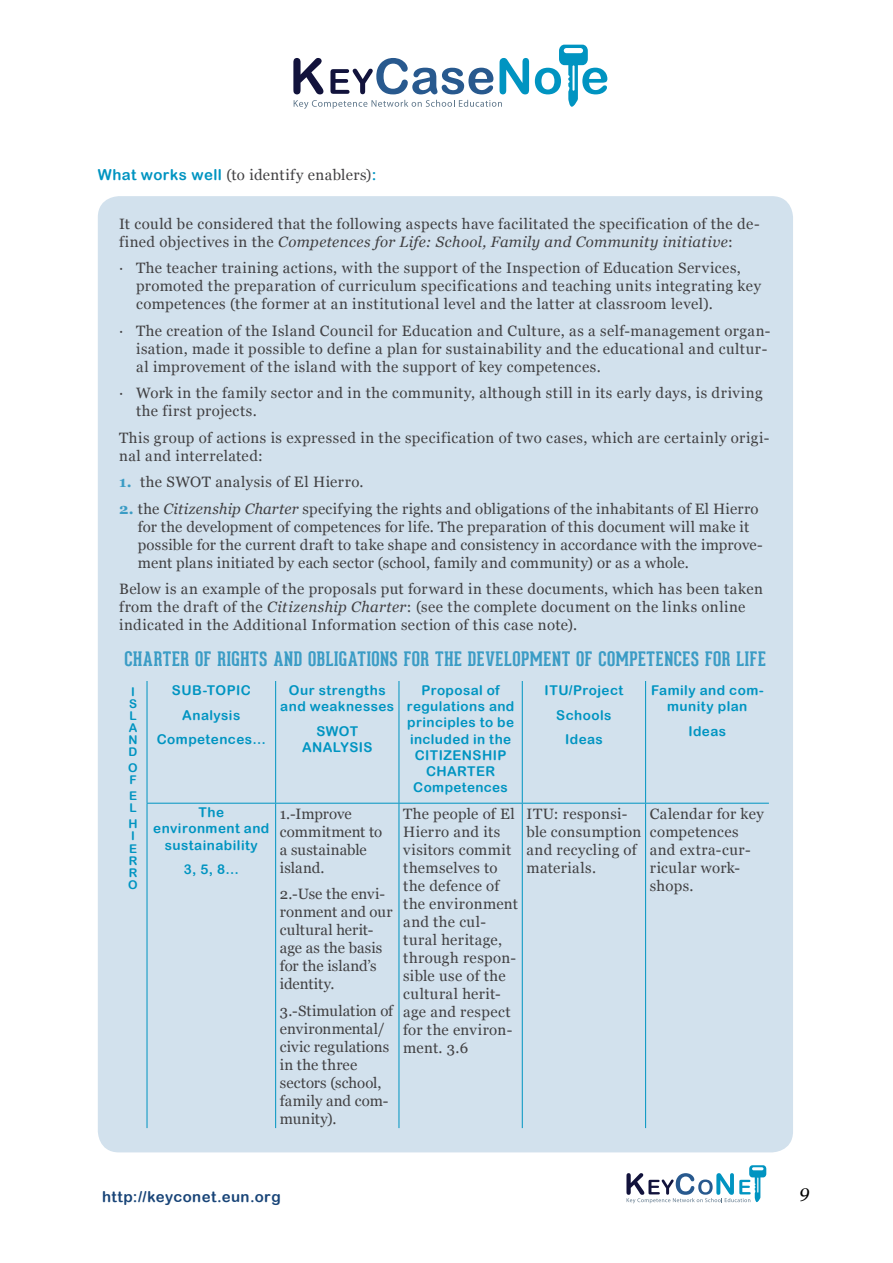
<style>
.page{position:relative;width:893px;height:1263px;background:#fff}
.page>*{position:absolute;margin:0;border:0;box-sizing:border-box;transform-origin:0 0}
.t1{font:700 19.5px "Geared Slab";letter-spacing:.03em;color:#3b9cc5}
.t2{font:italic 18px "Georgia";color:#000}
.t3{font:15px/18px "Georgia";letter-spacing:.02em;color:#414042}
.t4{font:15px/18px "Georgia";color:#414042}
.t5{font:15px "Arial Rounded MT Bold";letter-spacing:.03em;color:#194578}
.t6{font:13.5px/16.2px "Arial Rounded MT Bold";letter-spacing:.03em;color:#0094c1;text-align:center}
.t7{font:12px/12px "Arial Rounded MT Bold";color:#0094c1}
.s1{font-family:"Arial Rounded MT Bold";color:#0094c1}
.s2{font-style:italic}
.s3{font-weight:700;color:#3b9cc5}
</style>
<div class="page">
<svg style="left:626px;top:1165px;width:140px;height:38px"></svg>
<svg style="left:293px;top:58px;width:30px;height:36px"></svg>
<svg style="left:294px;top:100px;width:208px;height:9px"></svg>
<svg style="left:330px;top:58px;width:163px;height:36px"></svg>
<svg style="left:500px;top:58px;width:29px;height:36px"></svg>
<svg style="left:535px;top:45px;width:72px;height:62px"></svg>
<div style="left:98px;top:196px;width:695px;height:956px;background:#d2e1ed;border-radius:21px"></div>
<hr style="left:147px;top:681px;width:1px;height:122px;background:#0094c1">
<hr style="left:275px;top:681px;width:1px;height:122px;background:#0094c1">
<hr style="left:399px;top:681px;width:1px;height:122px;background:#0094c1">
<hr style="left:522px;top:681px;width:1px;height:122px;background:#0094c1">
<hr style="left:645px;top:681px;width:1px;height:122px;background:#0094c1">
<hr style="left:147px;top:803px;width:129px;height:1px;background:#0094c1">
<hr style="left:147px;top:803px;width:1px;height:325px;background:#0094c1">
<hr style="left:276px;top:803px;width:123px;height:1px;background:#0094c1">
<hr style="left:275px;top:803px;width:1px;height:325px;background:#0094c1">
<hr style="left:399px;top:803px;width:123px;height:1px;background:#0094c1">
<hr style="left:399px;top:803px;width:1px;height:325px;background:#0094c1">
<hr style="left:522px;top:803px;width:124px;height:1px;background:#0094c1">
<hr style="left:522px;top:803px;width:1px;height:325px;background:#0094c1">
<hr style="left:646px;top:803px;width:123px;height:1px;background:#0094c1">
<hr style="left:645px;top:803px;width:1px;height:325px;background:#0094c1">
<p class="t3" style="left:98px;top:166px;width:280px"><span class="s1">What works well</span> (to identify enablers)<span class="s1">:</span></p>
<p class="t3" style="left:119px;top:215px;width:642px">It could be considered that the following aspects have facilitated the specification of the de&shy;fined objectives in the <span class="s2">Competences for Life: School, Family and Community initiative</span>:</p>
<p class="t3" style="left:136px;top:259px;width:626px;text-indent:-17px">∙ The teacher training actions, with the support of the Inspection of Education Services, promoted the preparation of curriculum specifications and teaching units integrating key competences (the former at an institutional level and the latter at classroom level).</p>
<p class="t3" style="left:136px;top:322px;width:636px;text-indent:-17px">∙ The creation of the Island Council for Education and Culture, as a self-management organ&shy;isation, made it possible to define a plan for sustainability and the educational and cultur&shy;al improvement of the island with the support of key competences.</p>
<p class="t3" style="left:136px;top:384px;width:628px;text-indent:-17px">∙ Work in the family sector and in the community, although still in its early days, is driving the first projects.</p>
<p class="t3" style="left:119px;top:429px;width:652px">This group of actions is expressed in the specification of two cases, which are certainly origi&shy;nal and interrelated:</p>
<p class="t3" style="left:119px;top:473px;width:246px"><span class="s3">1.</span> the SWOT analysis of El Hierro.</p>
<p class="t3" style="left:138px;top:500px;width:627px;text-indent:-19px"><span class="s3">2.</span> the <span class="s2">Citizenship Charter</span> specifying the rights and obligations of the inhabitants of El Hierro for the development of competences for life. The preparation of this document will make it possible for the current draft to take shape and consistency in accordance with the improve&shy;ment plans initiated by each sector (school, family and community) or as a whole.</p>
<p class="t3" style="left:119px;top:580px;width:645px">Below is an example of the proposals put forward in these documents, which has been taken from the draft of the <span class="s2">Citizenship Charter</span>: (see the complete document on the links online indicated in the Additional Information section of this case note).</p>
<h1 class="t1" style="left:125px;top:647px;width:242px">CHARTER OF RIGHTS AND OBLIGATIONS</h1>
<h1 class="t1" style="left:404px;top:647px;width:111px">FOR THE DEVELOPM</h1>
<h1 class="t1" style="left:543px;top:647px;width:66px">ENTOFCOMP</h1>
<h1 class="t1" style="left:638px;top:647px;width:129px">ETENCES FOR LIFE</h1>
<p class="t7" style="left:128px;top:685px;width:11px">I<br>S<br>L<br>A<br>N<br>D</p>
<p class="t7" style="left:128px;top:761px;width:11px">O<br>F</p>
<p class="t7" style="left:129px;top:790px;width:10px">E<br>L</p>
<p class="t7" style="left:128px;top:818px;width:11px">H<br>I<br>E<br>R<br>R<br>O</p>
<p class="t6" style="left:157px;top:678px;width:111px;line-height:24.8px">SUB-TOPIC<br>Analysis<br>Competences…</p>
<p class="t6" style="left:280px;top:682px;width:116px">Our strengths and weaknesses</p>
<p class="t6" style="left:407px;top:682px;width:109px">Proposal of regulations and principles to be included in the<br>CITIZENSHIP<br>CHARTER<br>Competences</p>
<p class="t6" style="left:545px;top:678px;width:80px;line-height:24.8px">ITU/Project<br>Schools<br>Ideas</p>
<p class="t6" style="left:651px;top:682px;width:114px">Family and com&shy;munity plan</p>
<p class="t6" style="left:302px;top:723px;width:72px">SWOT<br>ANALYSIS</p>
<p class="t6" style="left:688px;top:723px;width:39px">Ideas</p>
<p class="t3" style="left:403px;top:804px;width:116px">The people of El<br>Hierro and its visitors commit themselves to the defence of the environment and the cul&shy;tural heritage, through respon&shy;sible use of the cultural herit&shy;age and respect for the environ&shy;ment. 3.6</p>
<p class="t3" style="left:526px;top:804px;width:116px">ITU: responsi&shy;ble consumption and recycling of materials.</p>
<p class="t3" style="left:650px;top:804px;width:115px">Calendar for key competences and extra-cur&shy;ricular work&shy;shops.</p>
<p class="t6" style="left:153px;top:804px;width:118px">The<br>environment and sustainability</p>
<p class="t6" style="left:184px;top:861px;width:56px">3, 5, 8…</p>
<p class="t4" style="left:280px;top:804px;width:104px">1.-Improve commitment to a sustainable island.</p>
<p class="t4" style="left:280px;top:885px;width:114px">2.-Use the envi&shy;ronment and our cultural herit&shy;age as the basis for the island’s identity.</p>
<p class="t3" style="left:280px;top:1001px;width:115px">3.-Stimulation of environmental/ civic regulations in the three sectors (school, family and com&shy;munity).</p>
<p class="t5" style="left:102px;top:1188px;width:180px">http://keyconet.eun.org</p>
<p class="t2" style="left:799px;top:1180px;width:12px">9</p>
</div>
